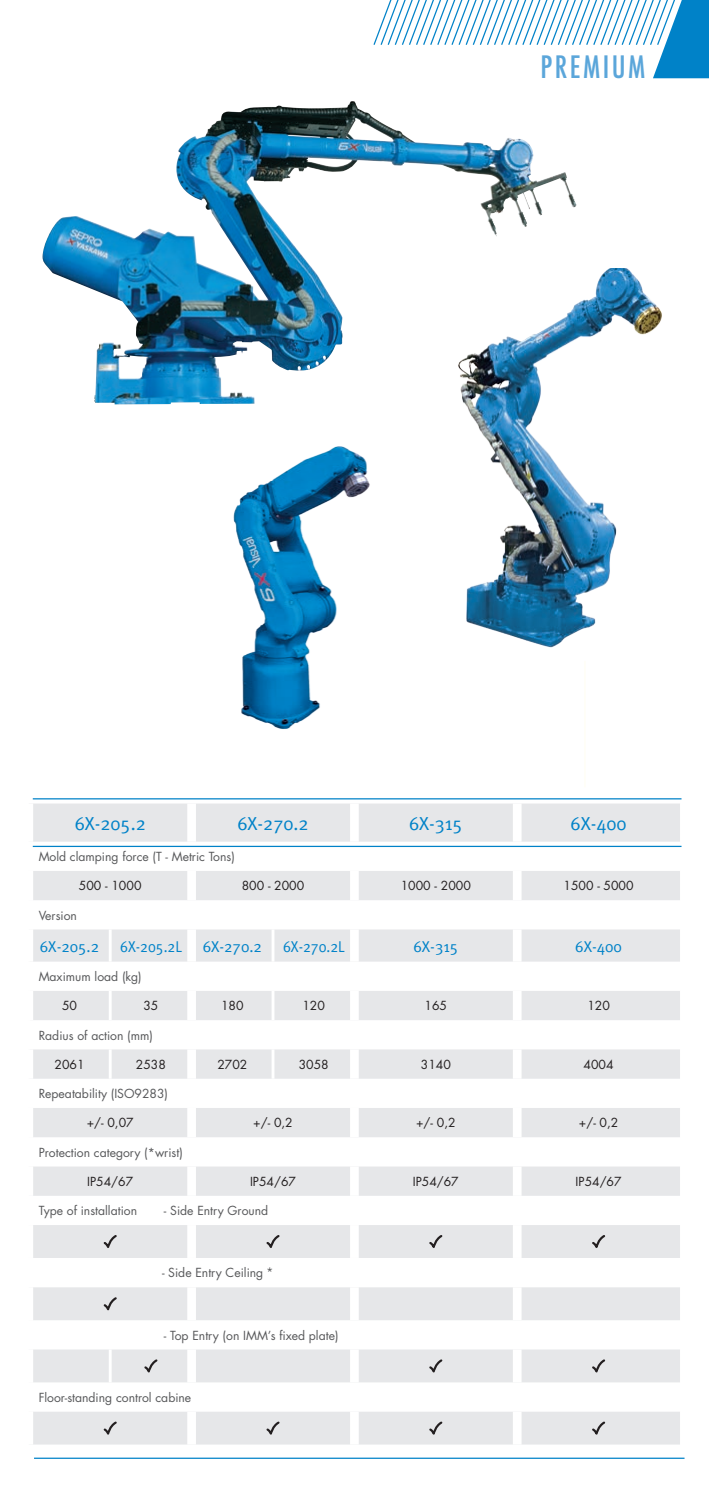
<style>
.page{position:relative;width:709px;height:1489px;background:#fff}
.page>*{position:absolute;margin:0;border:0;box-sizing:border-box;transform-origin:0 0}
.t1{font:500 condensed 30px "Futura";letter-spacing:.08em;color:#5ba6da}
.t2{font:18.75px "Meta";color:#0082c8}
.t3{font:15.75px "Meta";color:#0082c8}
.t4{font:15.75px "Meta";color:#0082c8;scale:.93 1}
.t5{font:12.25px "Futura";color:#57585a}
.t6{font:12.25px "Futura";color:#231f20}
.s1{font-family:"Meta"}
</style>
<div class="page">
<svg style="left:373px;top:0;width:336px;height:78px"></svg>
<hr style="left:584px;top:661px;width:1px;height:126px;background:#fffef1">
<svg style="left:33px;top:803px;width:647px;height:641px;fill:#e6e7e9"></svg>
<div style="left:187px;top:803px;width:9px;height:38px;background:#fff"></div>
<div style="left:350px;top:803px;width:9px;height:38px;background:#fff"></div>
<div style="left:513px;top:803px;width:8px;height:38px;background:#fff"></div>
<div style="left:187px;top:870px;width:9px;height:30px;background:#fff"></div>
<div style="left:350px;top:870px;width:9px;height:30px;background:#fff"></div>
<div style="left:513px;top:870px;width:8px;height:30px;background:#fff"></div>
<div style="left:187px;top:929px;width:9px;height:32px;background:#fff"></div>
<div style="left:350px;top:929px;width:9px;height:32px;background:#fff"></div>
<div style="left:513px;top:929px;width:8px;height:32px;background:#fff"></div>
<div style="left:187px;top:990px;width:9px;height:30px;background:#fff"></div>
<div style="left:187px;top:1349px;width:9px;height:33px;background:#fff"></div>
<div style="left:350px;top:990px;width:9px;height:30px;background:#fff"></div>
<div style="left:513px;top:990px;width:8px;height:30px;background:#fff"></div>
<div style="left:187px;top:1049px;width:9px;height:29px;background:#fff"></div>
<div style="left:350px;top:1049px;width:9px;height:29px;background:#fff"></div>
<div style="left:513px;top:1049px;width:8px;height:29px;background:#fff"></div>
<div style="left:187px;top:1107px;width:9px;height:30px;background:#fff"></div>
<div style="left:350px;top:1107px;width:9px;height:30px;background:#fff"></div>
<div style="left:513px;top:1107px;width:8px;height:30px;background:#fff"></div>
<div style="left:187px;top:1166px;width:9px;height:29px;background:#fff"></div>
<div style="left:350px;top:1166px;width:9px;height:29px;background:#fff"></div>
<div style="left:513px;top:1166px;width:8px;height:29px;background:#fff"></div>
<div style="left:187px;top:1224px;width:9px;height:33px;background:#fff"></div>
<div style="left:350px;top:1224px;width:9px;height:33px;background:#fff"></div>
<div style="left:513px;top:1224px;width:8px;height:33px;background:#fff"></div>
<div style="left:187px;top:1287px;width:9px;height:33px;background:#fff"></div>
<div style="left:350px;top:1287px;width:9px;height:33px;background:#fff"></div>
<div style="left:513px;top:1287px;width:8px;height:33px;background:#fff"></div>
<div style="left:350px;top:1349px;width:9px;height:33px;background:#fff"></div>
<div style="left:513px;top:1349px;width:8px;height:33px;background:#fff"></div>
<div style="left:187px;top:1411px;width:9px;height:33px;background:#fff"></div>
<div style="left:350px;top:1411px;width:9px;height:33px;background:#fff"></div>
<div style="left:513px;top:1411px;width:8px;height:33px;background:#fff"></div>
<hr style="left:109px;top:929px;width:3px;height:32px;background:#fff">
<hr style="left:109px;top:990px;width:3px;height:30px;background:#fff">
<hr style="left:109px;top:1349px;width:3px;height:33px;background:#fff">
<hr style="left:109px;top:1049px;width:3px;height:29px;background:#fff">
<hr style="left:271px;top:929px;width:3px;height:32px;background:#fff">
<hr style="left:271px;top:990px;width:3px;height:30px;background:#fff">
<hr style="left:271px;top:1049px;width:3px;height:29px;background:#fff">
<svg style="left:102px;top:1232px;width:17px;height:24px"></svg>
<svg style="left:265px;top:1232px;width:16px;height:24px"></svg>
<svg style="left:428px;top:1232px;width:16px;height:24px"></svg>
<svg style="left:591px;top:1232px;width:16px;height:24px"></svg>
<svg style="left:102px;top:1295px;width:17px;height:23px"></svg>
<svg style="left:143px;top:1357px;width:16px;height:23px"></svg>
<svg style="left:428px;top:1357px;width:16px;height:23px"></svg>
<svg style="left:591px;top:1357px;width:16px;height:23px"></svg>
<svg style="left:102px;top:1419px;width:17px;height:24px"></svg>
<svg style="left:265px;top:1419px;width:16px;height:24px"></svg>
<svg style="left:428px;top:1419px;width:16px;height:24px"></svg>
<svg style="left:591px;top:1419px;width:16px;height:24px"></svg>
<hr style="left:33px;top:845px;width:648px;height:2px;background:#0082c8">
<hr style="left:33px;top:798px;width:648px;height:1px;background:#0082c8">
<img style="left:458px;top:268px;width:204px;height:380px">
<img style="left:43px;top:101px;width:309px;height:303px">
<img style="left:233px;top:446px;width:137px;height:283px">
<hr style="left:34px;top:1457px;width:650px;height:1px;background:#0082c8">
<p class="t1" style="left:540px;top:48px;width:106px">PREMIUM</p>
<p class="t2" style="left:75px;top:812px;width:73px">6X-205.2</p>
<p class="t2" style="left:237px;top:812px;width:73px">6X-270.2</p>
<p class="t2" style="left:409px;top:812px;width:55px">6X-315</p>
<p class="t2" style="left:570px;top:812px;width:57px">6X-400</p>
<p class="t5" style="left:39px;top:848px;width:198px">Mold clamping force (T - Metric Tons)</p>
<p class="t6" style="left:79px;top:877px;width:64px">500 - 1000</p>
<p class="t6" style="left:242px;top:877px;width:64px">800 - 2000</p>
<p class="t6" style="left:401px;top:877px;width:72px">1000 - 2000</p>
<p class="t6" style="left:563px;top:877px;width:72px">1500 - 5000</p>
<p class="t5" style="left:39px;top:906px;width:40px">Version</p>
<p class="t3" style="left:40px;top:937px;width:61px">6X-205.2</p>
<p class="t4" style="left:120px;top:937px;width:68px">6X-205.2L</p>
<p class="t3" style="left:203px;top:937px;width:61px">6X-270.2</p>
<p class="t4" style="left:283px;top:937px;width:68px">6X-270.2L</p>
<p class="t3" style="left:413px;top:937px;width:46px">6X-315</p>
<p class="t3" style="left:575px;top:937px;width:48px">6X-400</p>
<p class="t5" style="left:39px;top:968px;width:105px">Maximum load (kg)</p>
<p class="t6" style="left:62px;top:997px;width:17px">50</p>
<p class="t6" style="left:143px;top:997px;width:17px">35</p>
<p class="t6" style="left:221px;top:997px;width:24px">180</p>
<p class="t6" style="left:302px;top:997px;width:24px">120</p>
<p class="t6" style="left:424px;top:997px;width:24px">165</p>
<p class="t6" style="left:587px;top:997px;width:24px">120</p>
<p class="t5" style="left:39px;top:1026px;width:116px">Radius of action (mm)</p>
<p class="t6" style="left:54px;top:1055px;width:32px">2061</p>
<p class="t6" style="left:136px;top:1055px;width:32px">2538</p>
<p class="t6" style="left:217px;top:1055px;width:32px">2702</p>
<p class="t6" style="left:299px;top:1055px;width:32px">3058</p>
<p class="t6" style="left:421px;top:1055px;width:32px">3140</p>
<p class="t6" style="left:583px;top:1055px;width:32px">4004</p>
<p class="t5" style="left:39px;top:1085px;width:131px">Repeatability (ISO9283)</p>
<p class="t6" style="left:87px;top:1114px;width:48px">+/- 0,07</p>
<p class="t6" style="left:253px;top:1114px;width:41px">+/- 0,2</p>
<p class="t6" style="left:416px;top:1114px;width:41px">+/- 0,2</p>
<p class="t6" style="left:579px;top:1114px;width:41px">+/- 0,2</p>
<p class="t5" style="left:39px;top:1143px;width:146px">Protection category (*wrist)</p>
<p class="t6" style="left:87px;top:1172px;width:47px">IP54/67</p>
<p class="t6" style="left:250px;top:1172px;width:47px">IP54/67</p>
<p class="t6" style="left:413px;top:1172px;width:47px">IP54/67</p>
<p class="t6" style="left:575px;top:1172px;width:47px">IP54/67</p>
<p class="t5" style="left:39px;top:1202px;width:100px">Type of installation</p>
<p class="t5" style="left:164px;top:1202px;width:106px">- Side Entry Ground</p>
<p class="t5" style="left:162px;top:1264px;width:112px">- Side Entry Ceiling <span class="s1">*</span></p>
<p class="t5" style="left:164px;top:1326px;width:176px">- Top Entry (on IMM’s fixed plate)</p>
<p class="t5" style="left:39px;top:1388px;width:154px">Floor-standing control cabine</p>
</div>
